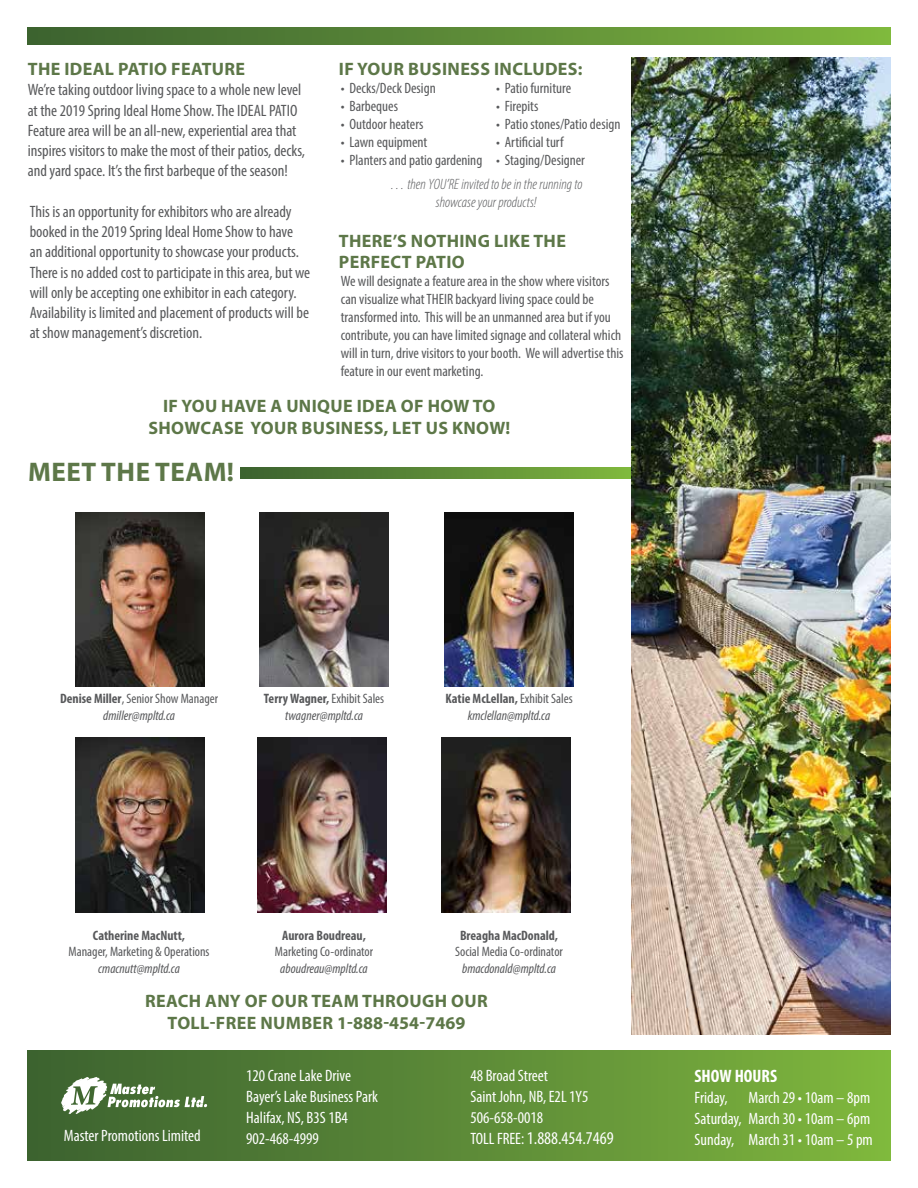
<style>
.page{position:relative;width:918px;height:1188px;background:#fff}
.page>*{position:absolute;margin:0;border:0;box-sizing:border-box;transform-origin:0 0}
.t1{font:700 27px "Myriad Pro";letter-spacing:.02em;color:#5d7748}
.t2{font:700 18px/21.6px "Myriad Pro";letter-spacing:.02em;color:#5d7748;text-align:center}
.t3{font:condensed 18px "Myriad Pro";color:#fff}
.t4{font:700 condensed 18px "Myriad Pro";color:#fff}
.t5{font:condensed 16.5px/20.2px "Myriad Pro";color:#58595b}
.t6{font:condensed 16.5px/21px "Myriad Pro";color:#fff}
.t7{font:condensed 15px/18px "Myriad Pro";color:#58595b}
.t8{font:italic 300 condensed 15px/18px "Myriad Pro";color:#58595b;text-align:center}
.t9{font:italic condensed 13.65px/16.4px "Myriad Pro";color:#58595b;text-align:center}
.t10{font:condensed 13.65px/16.4px "Myriad Pro";color:#58595b;text-align:center}
.t11{font:700 condensed 13.65px "Myriad Pro";color:#58595b}
.s1{font-weight:700}
.s2{font-style:italic}
.s3{font-weight:700;font-style:normal}
.s4{font-style:normal}
.s5{font-size:16.5px}
</style>
<div class="page">
<div style="left:27px;top:27px;width:864px;height:17px;background:linear-gradient(to right,#3b6030,#7fb63e)"></div>
<div style="left:27px;top:1051px;width:864px;height:110px;background:linear-gradient(to right,#3b6030,#7fb63e)"></div>
<svg style="left:61px;top:1077px;width:146px;height:37px"></svg>
<svg style="left:241px;top:468px;width:390px;height:11px"></svg>
<img style="left:632px;top:57px;width:259px;height:977px">
<img style="left:75px;top:512px;width:129px;height:175px">
<img style="left:445px;top:512px;width:129px;height:175px">
<img style="left:259px;top:512px;width:129px;height:175px">
<img style="left:258px;top:738px;width:129px;height:175px">
<img style="left:442px;top:738px;width:129px;height:175px">
<img style="left:75px;top:738px;width:129px;height:175px">
<p class="t2" style="left:28px;top:58px;width:219px">THE IDEAL PATIO FEATURE</p>
<p class="t5" style="left:28px;top:80px;width:279px">We’re taking outdoor living space to a whole new level at the 2019 Spring Ideal Home Show. The IDEAL PATIO Feature area will be an all-new, experiential area that inspires visitors to make the most of their patios, decks, and yard space. It’s the first barbeque of the season!</p>
<p class="t5" style="left:30px;top:201px;width:282px">This is an opportunity for exhibitors who are already booked in the 2019 Spring Ideal Home Show to have<br>an additional opportunity to showcase your products.<br>There is no added cost to participate in this area, but we will only be accepting one exhibitor in each category.<br>Availability is limited and placement of products will be at show management’s discretion.</p>
<p class="t2" style="left:339px;top:58px;width:245px">IF YOUR BUSINESS INCLUDES:</p>
<p class="t7" style="left:341px;top:79px;width:97px">• Decks/Deck Design</p>
<p class="t7" style="left:496px;top:79px;width:76px">• Patio furniture</p>
<p class="t7" style="left:341px;top:97px;width:59px">• Barbeques</p>
<p class="t7" style="left:496px;top:97px;width:44px">• Firepits</p>
<p class="t7" style="left:341px;top:115px;width:84px">• Outdoor heaters</p>
<p class="t7" style="left:496px;top:115px;width:126px">• Patio stones/Patio design</p>
<p class="t7" style="left:341px;top:133px;width:88px">• Lawn equipment</p>
<p class="t7" style="left:496px;top:133px;width:69px">• Artificial turf</p>
<p class="t7" style="left:341px;top:151px;width:246px">• Planters and patio gardening • Staging/Designer</p>
<p class="t8" style="left:390px;top:175px;width:194px">… then YOU’RE invited to be in the running to showcase your products!</p>
<p class="t2" style="left:339px;top:229px;width:229px;text-align:left">THERE’S NOTHING LIKE THE<br>PERFECT PATIO</p>
<p class="t7" style="left:341px;top:272px;width:284px">We will designate a feature area in the show where visitors can visualize what THEIR backyard living space could be transformed into. This will be an unmanned area but if you contribute, you can have limited signage and collateral which will in turn, drive visitors to your booth. We will advertise this feature in our event marketing.</p>
<p class="t2" style="left:148px;top:395px;width:363px">IF YOU HAVE A UNIQUE IDEA OF HOW TO<br>SHOWCASE YOUR BUSINESS, LET US KNOW!</p>
<h1 class="t1" style="left:28px;top:454px;width:207px">MEET THE TEAM!</h1>
<p class="t10" style="left:60px;top:690px;width:160px"><span class="s1">Denise Miller</span>, Senior Show Manager <span class="s2">dmiller@mpltd.ca</span></p>
<p class="t9" style="left:264px;top:690px;width:122px"><span class="s3">Terry Wagner,</span> <span class="s4">Exhibit Sales </span>twagner@mpltd.ca</p>
<p class="t9" style="left:445px;top:690px;width:129px"><span class="s3">Katie McLellan,</span> <span class="s4">Exhibit Sales </span>kmclellan@mpltd.ca</p>
<p class="t11" style="left:93px;top:927px;width:94px">Catherine MacNutt,</p>
<p class="t10" style="left:69px;top:943px;width:142px">Manager, Marketing &amp; Operations</p>
<p class="t9" style="left:98px;top:960px;width:83px">cmacnutt@mpltd.ca</p>
<p class="t11" style="left:282px;top:927px;width:85px">Aurora Boudreau,</p>
<p class="t10" style="left:275px;top:943px;width:100px">Marketing Co-ordinator</p>
<p class="t9" style="left:280px;top:960px;width:89px">aboudreau@mpltd.ca</p>
<p class="t11" style="left:460px;top:927px;width:100px">Breagha MacDonald,</p>
<p class="t10" style="left:455px;top:943px;width:109px">Social Media Co-ordinator</p>
<p class="t9" style="left:462px;top:960px;width:95px">bmacdonald@mpltd.ca</p>
<p class="t2" style="left:145px;top:989px;width:344px">REACH ANY OF OUR TEAM THROUGH OUR<br>TOLL-FREE NUMBER 1-888-454-7469</p>
<p class="t6" style="left:246px;top:1065px;width:133px">120 Crane Lake Drive<br>Bayer’s Lake Business Park<br>Halifax, NS, B3S 1B4<br>902-468-4999</p>
<p class="t6" style="left:470px;top:1065px;width:120px">48 Broad Street<br>Saint John, NB, E2L 1Y5<br>506-658-0018</p>
<p class="t4" style="left:695px;top:1065px;width:84px">SHOW HOURS</p>
<p class="t6" style="left:695px;top:1087px;width:35px">Friday,</p>
<p class="t6" style="left:695px;top:1087px;width:177px;text-align:right">March 29 • 10am – 8pm<br>Saturday, March 30 • 10am – 6pm</p>
<p class="t6" style="left:64px;top:1125px;width:138px">Master Promotions Limited</p>
<p class="t6" style="left:695px;top:1129px;width:180px">Sunday, March 31 • 10am – 5 pm</p>
<p class="t3" style="left:470px;top:1127px;width:145px"><span class="s5">TOLL FREE:</span> 1.888.454.7469</p>
</div>
